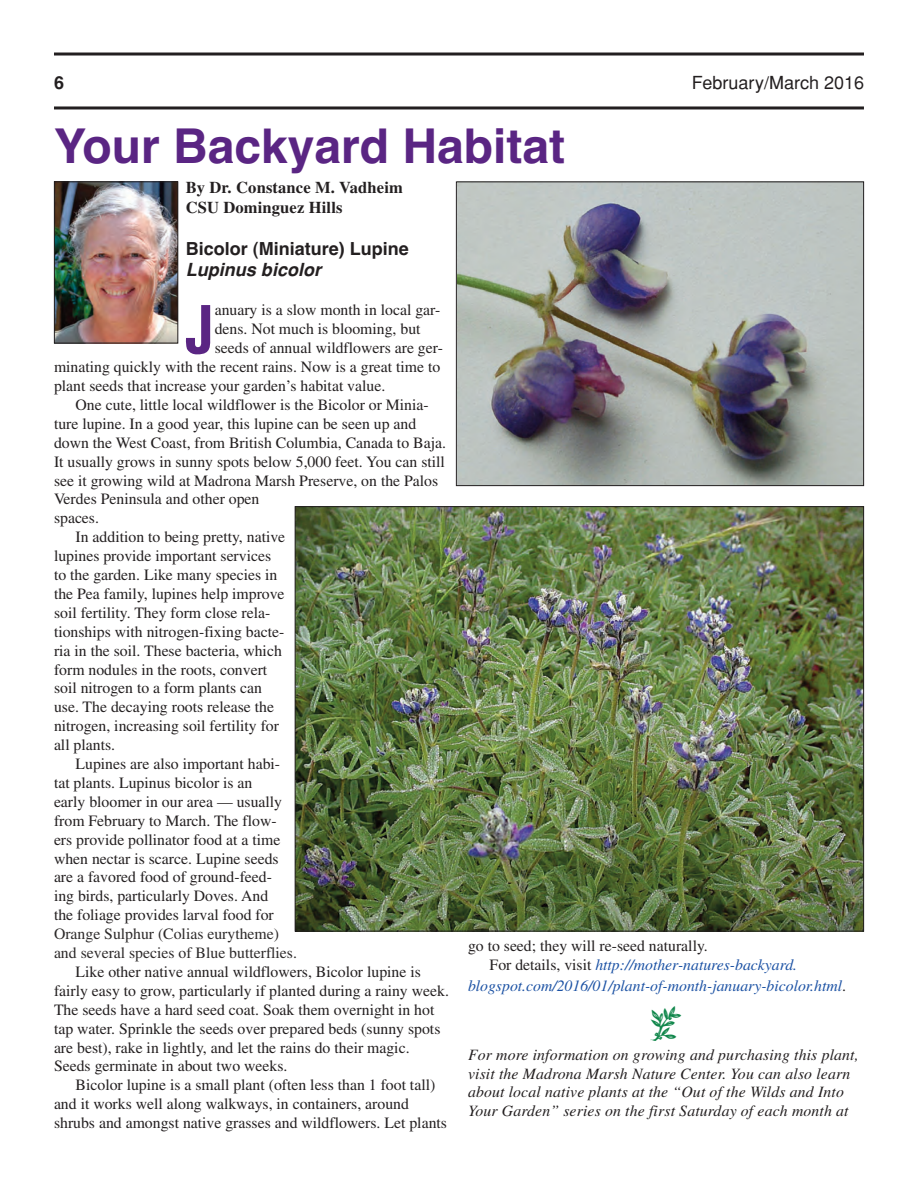
<style>
.page{position:relative;width:918px;height:1188px;background:#fff}
.page>*{position:absolute;margin:0;border:0;box-sizing:border-box;transform-origin:0 0}
.t1{font:700 condensed 64.2px "Helvetica";color:#5a2583}
.t2{font:48px "Helvetica Bold TT";color:#5a2583}
.t3{font:18px "Helvetica Bold TT";color:#231f20}
.t4{font:18px "Helvetica";color:#231f20}
.t5{font:italic 700 18px "Helvetica";letter-spacing:.005em;color:#231f20}
.t6{font:700 16.5px/19.5px "Times";letter-spacing:.01em;color:#231f20}
.t7{font:15.75px/18.9px "Times";color:#231f20}
.t8{font:italic 15.75px/18.8px "Times";letter-spacing:.01em;color:#231f20}
.t9{font:15.75px/18.9px "Times";color:#2c2929}
.t10{font:italic 15.75px "Times";color:#1c52a4}
.s1{font-style:italic;color:#1c52a4}
.s2{font-style:normal;color:#231f20}
</style>
<div class="page">
<hr style="left:54px;top:53px;width:810px;height:3px;background:#231f20">
<hr style="left:54px;top:106px;width:810px;height:3px;background:#231f20">
<img style="left:297px;top:508px;width:565px;height:422px">
<img style="left:56px;top:183px;width:120px;height:158px">
<div style="left:54px;top:181px;width:124px;height:162px;border:1px solid #231f20"></div>
<img style="left:458px;top:184px;width:404px;height:300px">
<div style="left:456px;top:182px;width:408px;height:304px;border:1px solid #231f20"></div>
<p class="t3" style="left:54px;top:72px;width:12px">6</p>
<p class="t4" style="left:692px;top:72px;width:174px">February/March 2016</p>
<h2 class="t2" style="left:54px;top:118px;width:513px">Your Backyard Habitat</h2>
<p class="t6" style="left:186px;top:179px;width:219px">By Dr. Constance M. Vadheim<br>CSU Dominguez Hills</p>
<p class="t3" style="left:186px;top:238px;width:225px">Bicolor (Miniature) Lupine</p>
<p class="t5" style="left:186px;top:259px;width:137px">Lupinus bicolor</p>
<h1 class="t1" style="left:186px;top:294px;width:30px">J</h1>
<p class="t7" style="left:215px;top:302px;width:227px">anuary is a slow month in local gar-</p>
<p class="t7" style="left:215px;top:321px;width:207px">dens. Not much is blooming, but</p>
<p class="t7" style="left:215px;top:340px;width:230px">seeds of annual wildflowers are ger-</p>
<p class="t7" style="left:54px;top:359px;width:388px">minating quickly with the recent rains. Now is a great time to</p>
<p class="t7" style="left:54px;top:378px;width:333px">plant seeds that increase your garden’s habitat value.</p>
<p class="t7" style="left:76px;top:397px;width:355px">One cute, little local wildflower is the Bicolor or Minia-</p>
<p class="t7" style="left:54px;top:416px;width:364px">ture lupine. In a good year, this lupine can be seen up and</p>
<p class="t7" style="left:54px;top:435px;width:393px">down the West Coast, from British Columbia, Canada to Baja.</p>
<p class="t7" style="left:54px;top:454px;width:392px">It usually grows in sunny spots below 5,000 feet. You can still</p>
<p class="t7" style="left:54px;top:472px;width:386px">see it growing wild at Madrona Marsh Preserve, on the Palos</p>
<p class="t7" style="left:54px;top:491px;width:207px">Verdes Peninsula and other open</p>
<p class="t7" style="left:54px;top:510px;width:47px">spaces.</p>
<p class="t7" style="left:76px;top:529px;width:211px">In addition to being pretty, native</p>
<p class="t7" style="left:54px;top:548px;width:219px">lupines provide important services</p>
<p class="t7" style="left:54px;top:567px;width:225px">to the garden. Like many species in</p>
<p class="t7" style="left:54px;top:586px;width:232px">the Pea family, lupines help improve</p>
<p class="t7" style="left:54px;top:605px;width:218px">soil fertility. They form close rela-</p>
<p class="t7" style="left:54px;top:624px;width:232px">tionships with nitrogen-fixing bacte-</p>
<p class="t7" style="left:54px;top:643px;width:229px">ria in the soil. These bacteria, which</p>
<p class="t7" style="left:54px;top:661px;width:215px">form nodules in the roots, convert</p>
<p class="t7" style="left:54px;top:680px;width:210px">soil nitrogen to a form plants can</p>
<p class="t7" style="left:54px;top:699px;width:222px">use. The decaying roots release the</p>
<p class="t7" style="left:54px;top:718px;width:227px">nitrogen, increasing soil fertility for</p>
<p class="t7" style="left:54px;top:737px;width:63px">all plants.</p>
<p class="t7" style="left:76px;top:756px;width:206px">Lupines are also important habi-</p>
<p class="t7" style="left:54px;top:775px;width:200px">tat plants. Lupinus bicolor is an</p>
<p class="t7" style="left:54px;top:794px;width:230px">early bloomer in our area — usually</p>
<p class="t7" style="left:54px;top:813px;width:224px">from February to March. The flow-</p>
<p class="t7" style="left:54px;top:832px;width:228px">ers provide pollinator food at a time</p>
<p class="t7" style="left:54px;top:850px;width:226px">when nectar is scarce. Lupine seeds</p>
<p class="t7" style="left:54px;top:869px;width:220px">are a favored food of ground-feed-</p>
<p class="t7" style="left:54px;top:888px;width:216px">ing birds, particularly Doves. And</p>
<p class="t7" style="left:54px;top:907px;width:221px">the foliage provides larval food for</p>
<p class="t9" style="left:54px;top:926px;width:245px">Orange Sulphur (Colias eurytheme) and several species of Blue butterflies.</p>
<p class="t7" style="left:54px;top:964px;width:396px;text-indent:22px">Like other native annual wildflowers, Bicolor lupine is fairly easy to grow, particularly if planted during a rainy week.<br>The seeds have a hard seed coat. Soak them overnight in hot tap water. Sprinkle the seeds over prepared beds (sunny spots are best), rake in lightly, and let the rains do their magic.<br>Seeds germinate in about two weeks.</p>
<p class="t7" style="left:54px;top:1077px;width:395px;text-indent:22px">Bicolor lupine is a small plant (often less than 1 foot tall) and it works well along walkways, in containers, around shrubs and amongst native grasses and wildflowers. Let plants</p>
<p class="t7" style="left:490px;top:938px;width:309px;text-indent:-22px">go to seed; they will re-seed naturally.<br>For details, visit <span class="s1">http://mother-natures-backyard.</span></p>
<p class="t10" style="left:468px;top:981px;width:380px">blogspot.com/2016/01/plant-of-month-january-bicolor.html<span class="s2">.</span></p>
<p class="t8" style="left:468px;top:1047px;width:392px">For more information on growing and purchasing this plant, visit the Madrona Marsh Nature Center. You can also learn about local native plants at the “Out of the Wilds and Into Your Garden” series on the first Saturday of each month at</p>
</div>
